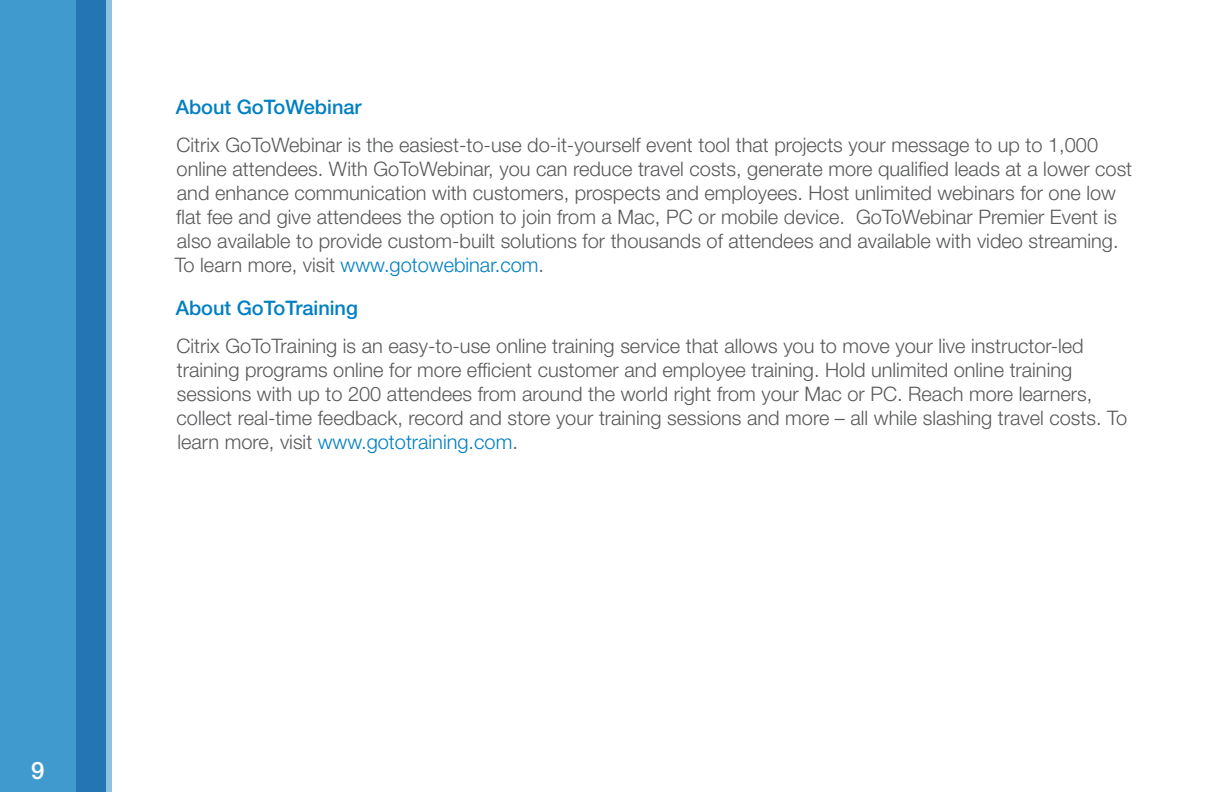
<style>
.page{position:relative;width:1224px;height:792px;background:#fff}
.page>*{position:absolute;margin:0;border:0;box-sizing:border-box;transform-origin:0 0}
.t1{font:500 24px "Helvetica Neue LT Pro";color:#fff}
.t2{font:300 20px/24px "Helvetica Neue LT Pro";color:#58595b}
.t3{font:500 20px "Helvetica Neue LT Pro";color:#007fc3}
.s1{color:#007fc3}
</style>
<div class="page">
<div style="left:0;top:0;width:105px;height:792px;background:#409acd"></div>
<svg style="left:76px;top:0;width:36px;height:792px;fill:#2375b4"></svg>
<p class="t1" style="left:31px;top:756px;width:15px">9</p>
<p class="t3" style="left:176px;top:95px;width:187px">About GoToWebinar</p>
<p class="t2" style="left:175px;top:133px;width:959px">Citrix GoToWebinar is the easiest-to-use do-it-yourself event tool that projects your message to up to 1,000 online attendees. With GoToWebinar, you can reduce travel costs, generate more qualified leads at a lower cost and enhance communication with customers, prospects and employees. Host unlimited webinars for one low flat fee and give attendees the option to join from a Mac, PC or mobile device. GoToWebinar Premier Event is also available to provide custom-built solutions for thousands of attendees and available with video streaming.<br>To learn more, visit <span class="s1">www.gotowebinar.com</span>.</p>
<p class="t3" style="left:176px;top:296px;width:184px">About GoToTraining</p>
<p class="t2" style="left:177px;top:333px;width:952px">Citrix GoToTraining is an easy-to-use online training service that allows you to move your live instructor-led training programs online for more efficient customer and employee training. Hold unlimited online training sessions with up to 200 attendees from around the world right from your Mac or PC. Reach more learners, collect real-time feedback, record and store your training sessions and more – all while slashing travel costs. To learn more, visit <span class="s1">www.gototraining.com</span>.</p>
</div>
